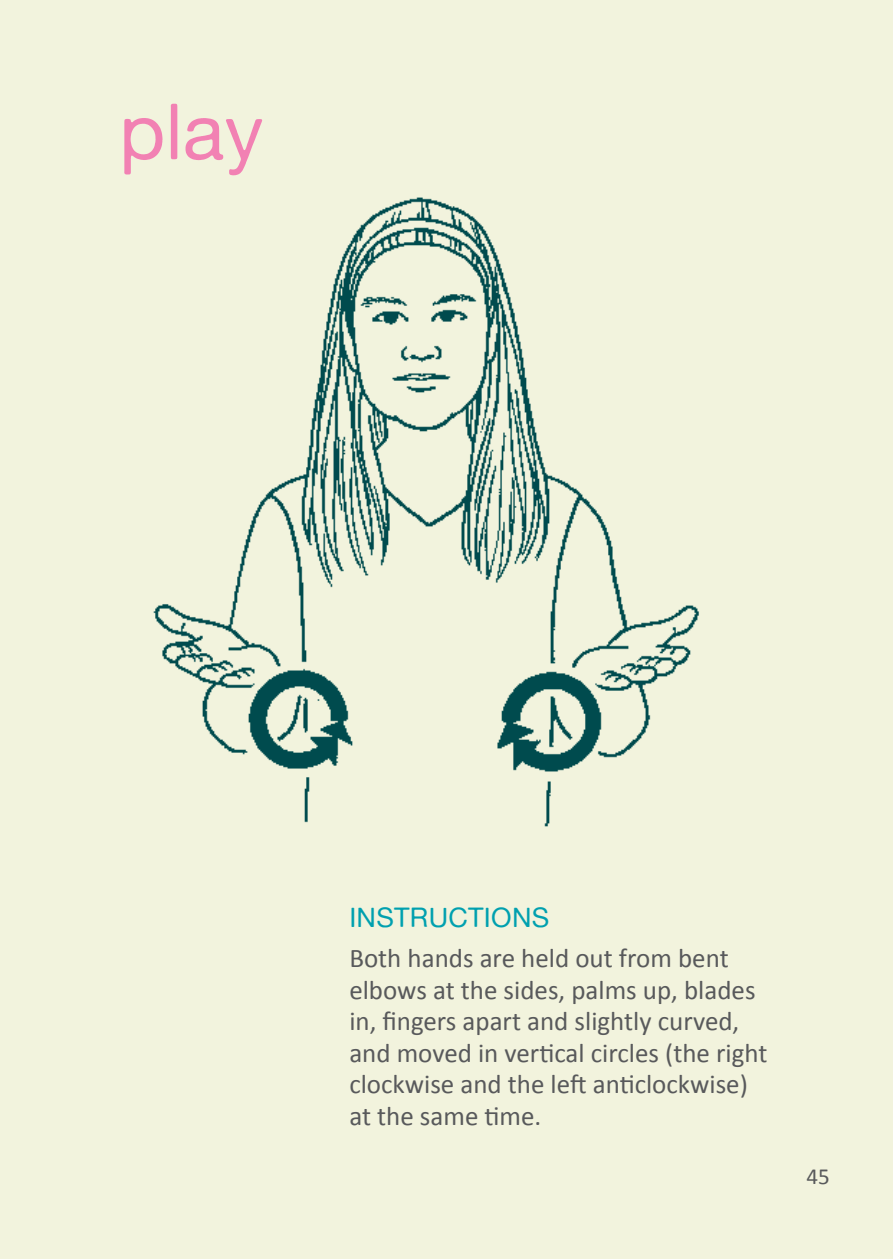
<style>
.page{position:relative;width:893px;height:1259px;background:#f2f3dd}
.page>*{position:absolute;margin:0;border:0;box-sizing:border-box;transform-origin:0 0}
.t1{font:78px "Alte Haas Grotesk";color:#f281b3}
.t2{font:27px/31.5px "Calibri";color:#58595b}
.t3{font:27px "Alte Haas Grotesk";letter-spacing:.01em;color:#00a0af}
.t4{font:23.1px "Calibri";color:#58595b}
</style>
<div class="page">
<img style="left:153px;top:197px;width:546px;height:630px">
<h1 class="t1" style="left:119px;top:85px;width:146px">play</h1>
<p class="t3" style="left:349px;top:901px;width:201px">INSTRUCTIONS</p>
<p class="t2" style="left:349px;top:942px;width:420px">Both hands are held out from bent elbows at the sides, palms up, blades in, fingers apart and slightly curved, and moved in vertical circles (the right clockwise and the left anticlockwise) at the same time.</p>
<p class="t4" style="left:806px;top:1162px;width:25px">45</p>
</div>
